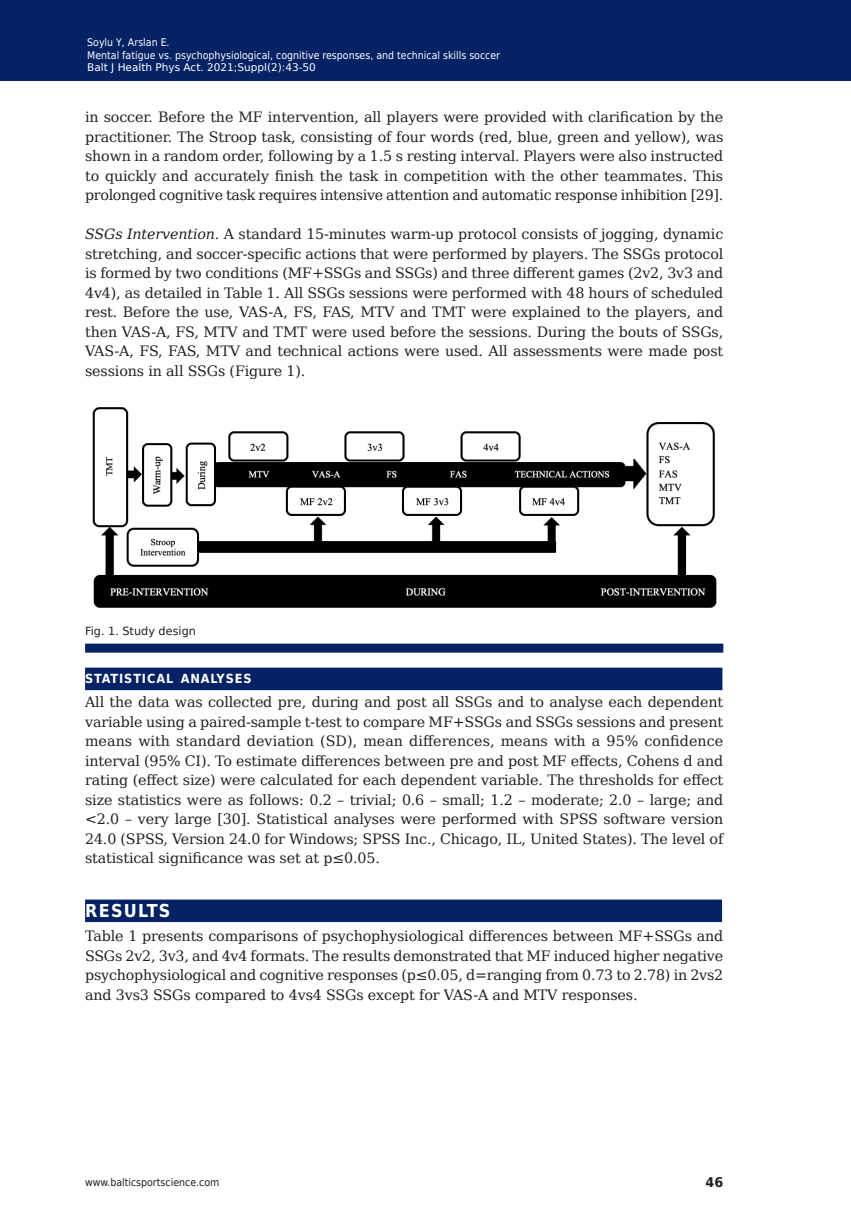
<style>
.page{position:relative;width:851px;height:1212px;background:#fff}
.page>*{position:absolute;margin:0;border:0;box-sizing:border-box;transform-origin:0 0}
.t1{font:700 17.85px "DejaVu Sans Condensed";letter-spacing:.07em;color:#fff}
.t2{font:14.25px/19.5px "DejaVu Serif";letter-spacing:-.01em;color:#231f20;text-align:justify}
.t3{font:700 13.35px "DejaVu Sans";color:#231f20;scale:.96 1}
.t4{font:700 12.6px "DejaVu Sans Condensed";letter-spacing:.07em;color:#fff}
.t5{font:11.25px "DejaVu Sans";color:#231f20}
.t6{font:10.5px/12.6px "DejaVu Sans Condensed";color:#fff}
.t7{font:10.5px "DejaVu Sans";color:#fff}
.t8{font:10.5px "DejaVu Sans Condensed";color:#231f20}
.s1{font-style:italic}
</style>
<div class="page">
<div style="left:0;top:0;width:850px;height:80px;background:#052265"></div>
<div style="left:85px;top:644px;width:638px;height:9px;background:#052265"></div>
<div style="left:85px;top:668px;width:637px;height:22px;background:#052265"></div>
<div style="left:85px;top:899px;width:637px;height:23px;background:#052265"></div>
<img style="left:92px;top:407px;width:625px;height:201px">
<p class="t6" style="left:87px;top:35px;width:414px">Soylu Y, Arslan E.<br>Mental fatigue vs. psychophysiological, cognitive responses, and technical skills soccer</p>
<p class="t7" style="left:87px;top:59px;width:230px">Balt J Health Phys Act. 2021;Suppl(2):43-50</p>
<p class="t2" style="left:85px;top:106px;width:639px">in soccer. Before the MF intervention, all players were provided with clarification by the practitioner. The Stroop task, consisting of four words (red, blue, green and yellow), was shown in a random order, following by a 1.5 s resting interval. Players were also instructed to quickly and accurately finish the task in competition with the other teammates. This prolonged cognitive task requires intensive attention and automatic response inhibition [ 29].</p>
<p class="t2" style="left:85px;top:223px;width:639px"><span class="s1">SSGs Intervention</span>. A standard 15-minutes warm-up protocol consists of jogging, dynamic stretching, and soccer-specific actions that were performed by players. The SSGs protocol is formed by two conditions (MF+SSGs and SSGs) and three different games (2v2, 3v3 and 4v4), as detailed in Table 1. All SSGs sessions were performed with 48 hours of scheduled rest. Before the use, VAS-A, FS, FAS, MTV and TMT were explained to the players, and then VAS-A, FS, MTV and TMT were used before the sessions. During the bouts of SSGs, VAS-A, FS, FAS, MTV and technical actions were used. All assessments were made post sessions in all SSGs (Figure 1 ).</p>
<p class="t5" style="left:85px;top:622px;width:112px">Fig. 1. Study design</p>
<p class="t4" style="left:85px;top:668px;width:168px">STATISTICAL ANALYSES</p>
<p class="t2" style="left:85px;top:691px;width:639px">All the data was collected pre, during and post all SSGs and to analyse each dependent variable using a paired-sample t-test to compare MF+SSGs and SSGs sessions and present means with standard deviation (SD), mean differences, means with a 95% confidence interval (95% CI). To estimate differences between pre and post MF effects, Cohens d and rating (effect size) were calculated for each dependent variable. The thresholds for effect size statistics were as follows: 0. 2 – trivial; 0. 6 – small; 1. 2 – moderate; 2.0 – large; and &lt;2.0 – very large [30].</p>
<p class="t2" style="left:256px;top:808px;width:468px">Statistical analyses were performed with SPSS software version</p>
<p class="t2" style="left:85px;top:828px;width:639px;text-indent:179px">for Windows; SPSS Inc. , Chicago, IL, United States). The level of statistical significance was set at p≤0.0 5.</p>
<p class="t1" style="left:85px;top:896px;width:87px">RESULTS</p>
<p class="t2" style="left:85px;top:925px;width:639px">Table 1 presents comparisons of psychophysiological differences between MF+SSGs and SSGs 2v2, 3v3, and 4v4 formats. The results demonstrated that MF induced higher negative psychophysiological and cognitive responses (p≤0.0 5, d=ranging from 0. 73 to 2. 78) in 2vs2 and 3vs3 SSGs compared to 4vs4 SSGs except for VAS-A and MTV responses.</p>
<p class="t2" style="left:85px;top:828px;width:17px">24.0</p>
<p class="t2" style="left:120px;top:828px;width:126px">(SPSS, Version 24.0</p>
<p class="t8" style="left:85px;top:1174px;width:136px">www.balticsportscience.com</p>
<p class="t3" style="left:705px;top:1172px;width:20px">46</p>
</div>
